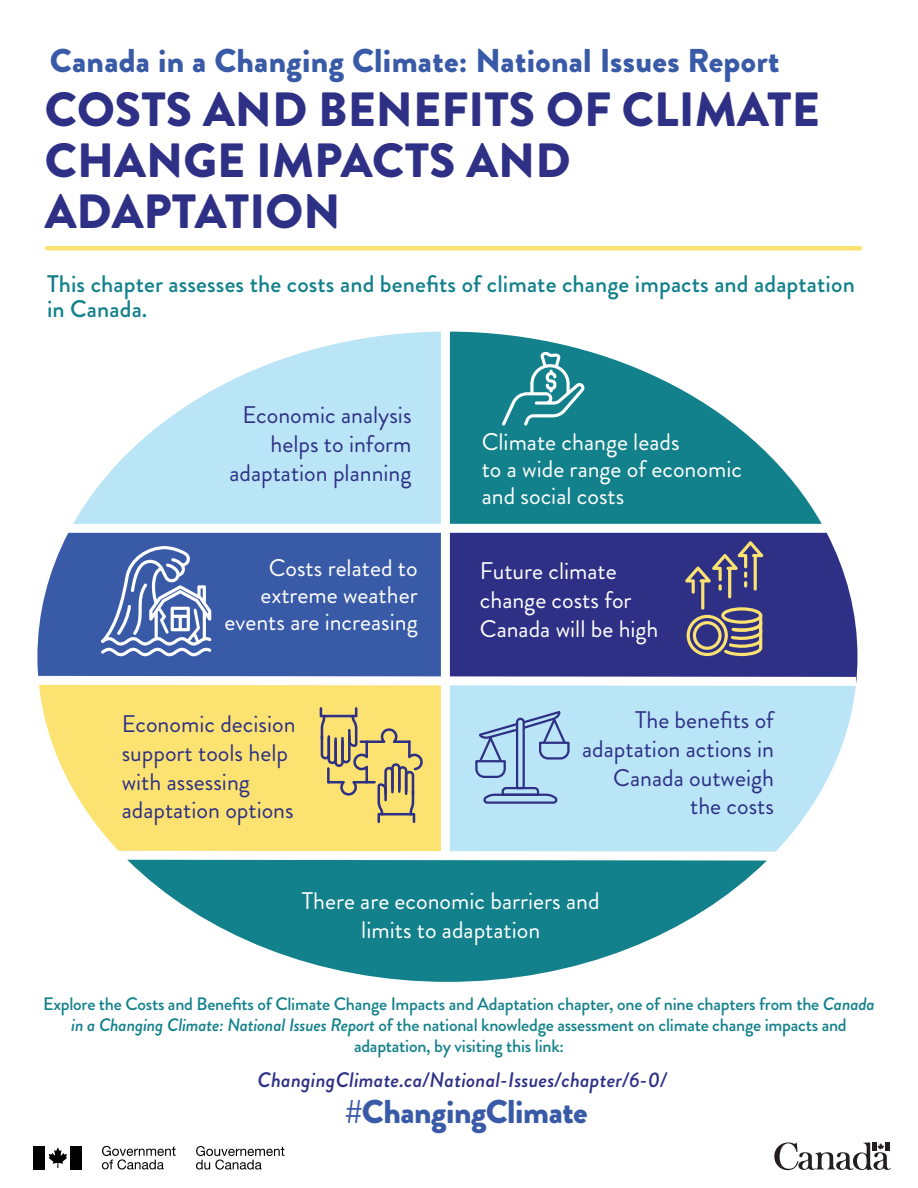
<style>
.page{position:relative;width:918px;height:1188px;background:#fff}
.page>*{position:absolute;margin:0;border:0;box-sizing:border-box;transform-origin:0 0}
.t1{font:900 48px/51px "Brandon Grotesque";color:#2e3086}
.t2{font:900 33px "Brandon Grotesque";letter-spacing:.01em;color:#395aa7}
.t3{font:900 33px "Brandon Grotesque";letter-spacing:-.015em;color:#395aa7}
.t4{font:24px/27px "Brandon Grotesque";color:#fff}
.t5{font:24px/28.8px "Brandon Grotesque";color:#2e3086;text-align:right}
.t6{font:500 24px/25.5px "Brandon Grotesque";letter-spacing:.005em;color:#12818b}
.t7{font:italic 500 21px "Brandon Grotesque";letter-spacing:.005em;color:#2e3086}
.t8{font:500 18px/21px "Brandon Grotesque";letter-spacing:-.015em;color:#12818b;text-align:center}
.s1{font-style:italic}
</style>
<div class="page">
<div style="left:47px;top:246px;width:813px;height:5px;background:#fce270"></div>
<svg style="left:450px;top:533px;width:407px;height:151px;fill:#2e3086"></svg>
<svg style="left:450px;top:332px;width:372px;height:192px;fill:#12818b"></svg>
<svg style="left:73px;top:332px;width:368px;height:192px;fill:#bae5f6"></svg>
<svg style="left:450px;top:685px;width:406px;height:167px;fill:#bae5f6"></svg>
<div style="left:37px;top:533px;width:404px;height:143px;background:#395aa7"></div>
<svg style="left:127px;top:860px;width:640px;height:122px;fill:#12818b"></svg>
<svg style="left:39px;top:685px;width:402px;height:166px;fill:#fce270"></svg>
<svg style="left:101px;top:546px;width:111px;height:113px"></svg>
<svg style="left:501px;top:351px;width:84px;height:76px"></svg>
<hr style="left:728px;top:567px;width:3px;height:31px;background:#fce270;border-radius:2px">
<hr style="left:701px;top:579px;width:3px;height:31px;background:#fce270;border-radius:2px">
<svg style="left:685px;top:541px;width:78px;height:53px"></svg>
<svg style="left:687px;top:607px;width:75px;height:49px"></svg>
<svg style="left:474px;top:709px;width:97px;height:96px"></svg>
<svg style="left:320px;top:707px;width:103px;height:116px"></svg>
<svg style="left:774px;top:1142px;width:117px;height:28px"></svg>
<div style="left:34px;top:1146px;width:11px;height:23px;background:#000"></div>
<div style="left:71px;top:1146px;width:11px;height:23px;background:#000"></div>
<svg style="left:49px;top:1147px;width:18px;height:21px"></svg>
<svg style="left:102px;top:1146px;width:74px;height:24px"></svg>
<svg style="left:196px;top:1146px;width:88px;height:24px"></svg>
<h1 class="t2" style="left:50px;top:37px;width:731px">Canada in a Changing Climate: National Issues Report</h1>
<h1 class="t1" style="left:45px;top:84px;width:777px">COSTS AND BENEFITS OF CLIMATE<br>CHANGE IMPACTS AND<br>ADAPTATION</h1>
<p class="t6" style="left:47px;top:271px;width:809px">This chapter assesses the costs and benefits of climate change impacts and adaptation in Canada.</p>
<p class="t5" style="left:229px;top:401px;width:184px">Economic analysis helps to inform adaptation planning</p>
<p class="t4" style="left:482px;top:428px;width:262px">Climate change leads<br>to a wide range of economic and social costs</p>
<p class="t4" style="left:225px;top:555px;width:195px;text-align:right">Costs related to extreme weather events are increasing</p>
<p class="t4" style="left:480px;top:557px;width:180px;line-height:28.8px">Future climate change costs for<br>Canada will be high</p>
<p class="t5" style="left:122px;top:710px;width:175px;text-align:left">Economic decision support tools help with assessing adaptation options</p>
<p class="t5" style="left:582px;top:706px;width:193px">The benefits of adaptation actions in<br>Canada outweigh the costs</p>
<p class="t4" style="left:302px;top:887px;width:299px;line-height:28.8px;text-align:center">There are economic barriers and limits to adaptation</p>
<p class="t8" style="left:43px;top:994px;width:833px">Explore the Costs and Benefits of Climate Change Impacts and Adaptation chapter, one of nine chapters from the <span class="s1">Canada in a Changing Climate: National Issues Report</span> of the national knowledge assessment on climate change impacts and adaptation, by visiting this link:</p>
<p class="t7" style="left:258px;top:1065px;width:411px">ChangingClimate.ca/National-Issues/chapter/6-0/</p>
<p class="t3" style="left:345px;top:1088px;width:245px">#ChangingClimate</p>
</div>
